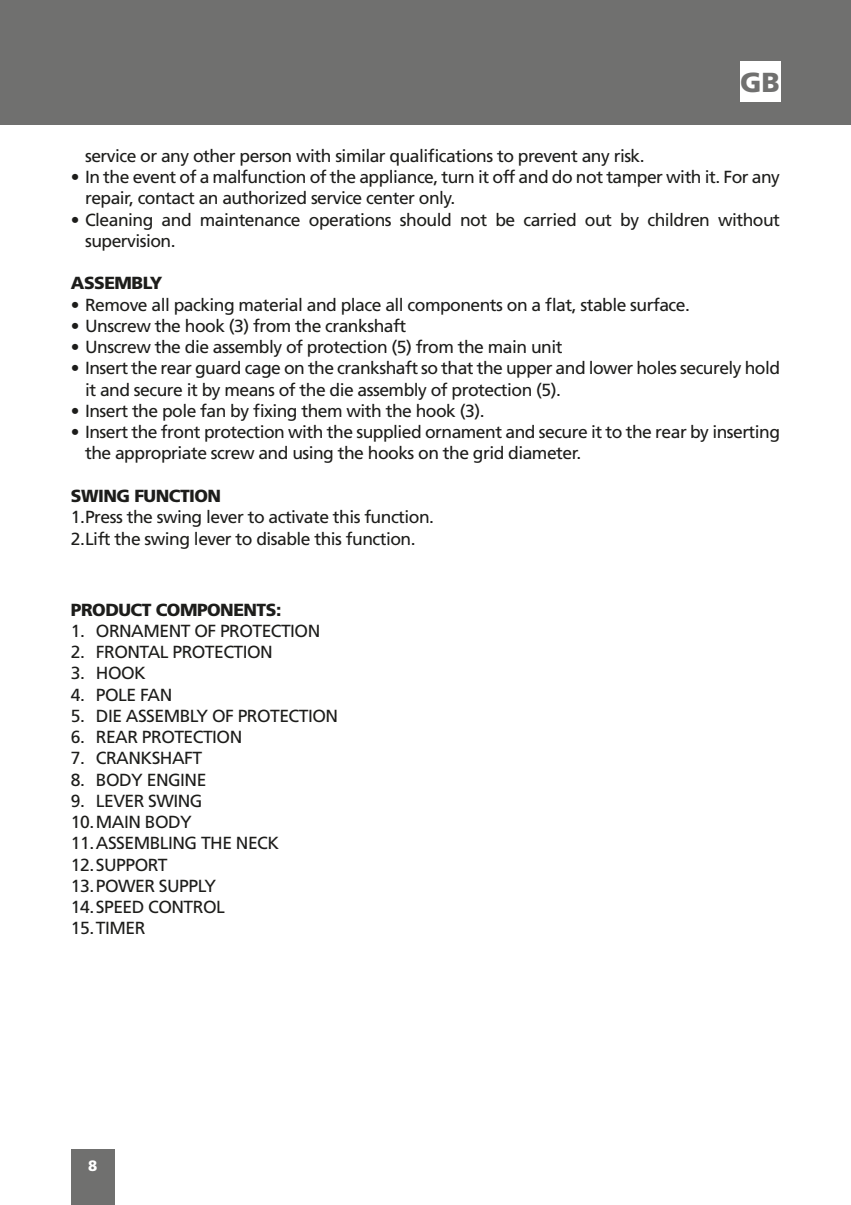
<style>
.page{position:relative;width:851px;height:1205px;background:#fff}
.page>*{position:absolute;margin:0;border:0;box-sizing:border-box;transform-origin:0 0}
.t1{font:900 27.5px "Frutiger LT Std";color:#70706f}
.t2{font:17.5px/21.2px "Frutiger LT Std";letter-spacing:-.03em;color:#1d1d1b}
.t3{font:900 17.5px "Frutiger LT Std";letter-spacing:-.03em;color:#1d1d1b}
.t4{font:900 15px "Frutiger LT Std";color:#fff}
</style>
<div class="page">
<div style="left:0;top:0;width:850px;height:125px;background:#70706f"></div>
<div style="left:71px;top:1149px;width:44px;height:56px;background:#70706f"></div>
<div style="left:740px;top:61px;width:40px;height:41px;background:#fff"></div>
<h1 class="t1" style="left:740px;top:66px;width:41px">GB</h1>
<p class="t2" style="left:85px;top:145px;width:561px">service or any other person with similar qualifications to prevent any risk.</p>
<p class="t2" style="left:85px;top:167px;width:696px;text-indent:-14px">• In the event of a malfunction of the appliance, turn it off and do not tamper with it. For any repair, contact an authorized service center only.</p>
<p class="t2" style="left:85px;top:209px;width:696px;text-indent:-14px">• Cleaning and maintenance operations should not be carried out by children without supervision.</p>
<p class="t3" style="left:71px;top:273px;width:93px">ASSEMBLY</p>
<p class="t2" style="left:71px;top:294px;width:620px">• Remove all packing material and place all components on a flat, stable surface.</p>
<p class="t2" style="left:71px;top:315px;width:337px">• Unscrew the hook (3) from the crankshaft</p>
<p class="t2" style="left:71px;top:337px;width:493px">• Unscrew the die assembly of protection (5) from the main unit</p>
<p class="t2" style="left:85px;top:358px;width:696px;text-indent:-14px">• Insert the rear guard cage on the crankshaft so that the upper and lower holes securely hold it and secure it by means of the die assembly of protection (5).</p>
<p class="t2" style="left:71px;top:400px;width:415px">• Insert the pole fan by fixing them with the hook (3).</p>
<p class="t2" style="left:85px;top:422px;width:696px;text-indent:-14px">• Insert the front protection with the supplied ornament and secure it to the rear by inserting the appropriate screw and using the hooks on the grid diameter.</p>
<p class="t3" style="left:71px;top:485px;width:152px">SWING FUNCTION</p>
<p class="t2" style="left:71px;top:507px;width:364px">1.Press the swing lever to activate this function.<br>2.Lift the swing lever to disable this function.</p>
<p class="t3" style="left:71px;top:599px;width:212px">PRODUCT COMPONENTS:</p>
<p class="t2" style="left:71px;top:620px;width:251px">1. ORNAMENT OF PROTECTION</p>
<p class="t2" style="left:71px;top:641px;width:203px">2. FRONTAL PROTECTION</p>
<p class="t2" style="left:71px;top:663px;width:76px">3. HOOK</p>
<p class="t2" style="left:71px;top:684px;width:103px">4. POLE FAN</p>
<p class="t2" style="left:71px;top:705px;width:268px">5. DIE ASSEMBLY OF PROTECTION</p>
<p class="t2" style="left:71px;top:726px;width:173px">6. REAR PROTECTION</p>
<p class="t2" style="left:71px;top:748px;width:133px">7. CRANKSHAFT</p>
<p class="t2" style="left:71px;top:769px;width:137px">8. BODY ENGINE</p>
<p class="t2" style="left:71px;top:790px;width:210px">9. LEVER SWING<br>10.MAIN BODY<br>11.ASSEMBLING THE NECK<br>12.SUPPORT<br>13.POWER SUPPLY<br>14.SPEED CONTROL<br>15.TIMER</p>
<p class="t4" style="left:88px;top:1156px;width:11px">8</p>
</div>
